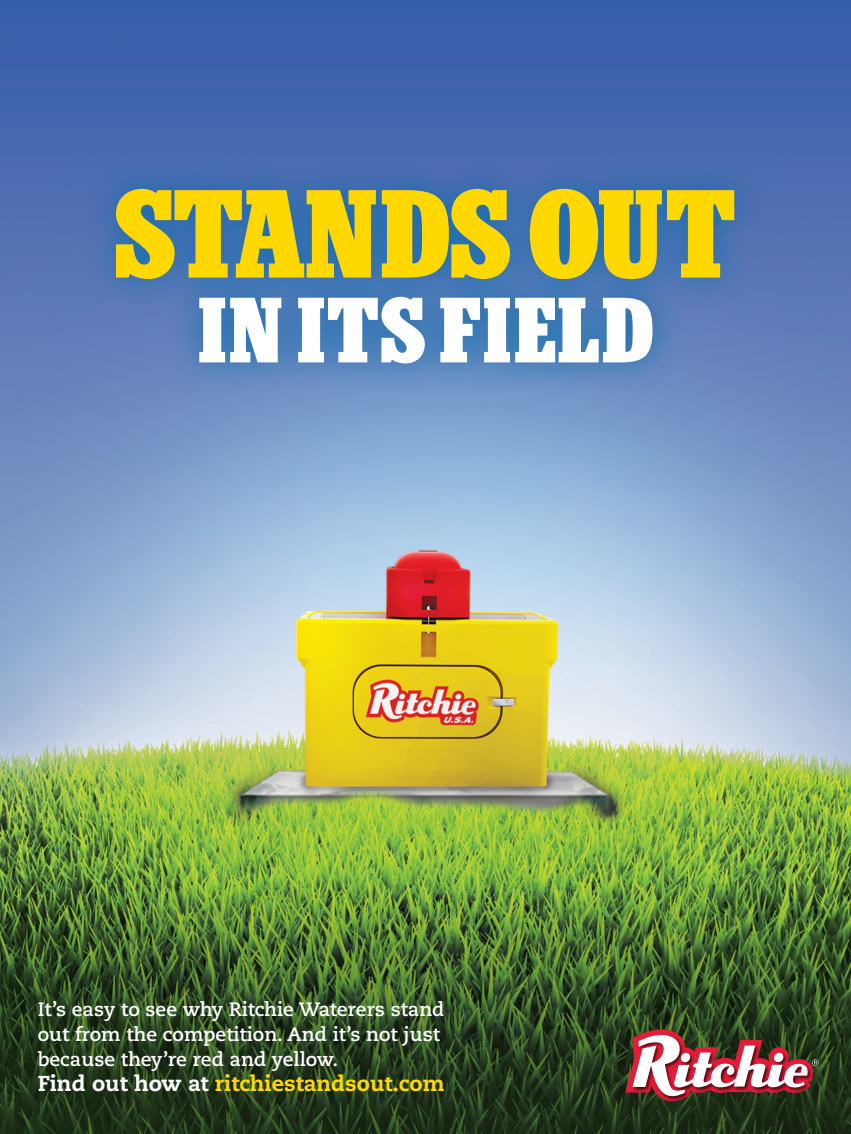
<style>
.page{position:relative;width:851px;height:1134px;background:#fff}
.page>*{position:absolute;margin:0;border:0;box-sizing:border-box;transform-origin:0 0}
.t1{font:130.95px "Galactic";letter-spacing:.005em;color:#ffd801}
.t2{font:96.75px "Galactic";letter-spacing:.025em;color:#fff}
.t3{font:800 21.6px "Caecilia LT Std";color:#ffd801}
.t4{font:700 19.35px/25.3px "Caecilia LT Std";color:#fff}
.s1{color:#fff}
</style>
<div class="page">
<img style="left:0;top:0;width:850px;height:882px">
<div style="left:85px;top:158px;width:680px;height:236px;background:#006caa;opacity:.75"></div>
<svg style="left:0;top:882px;width:850px;height:252px;background:#395826"></svg>
<svg style="left:625px;top:1029px;width:193px;height:72px"></svg>
<p class="t1" style="left:116px;top:167px;width:621px">STANDS OUT</p>
<p class="t2" style="left:198px;top:281px;width:456px">IN ITS FIELD</p>
<p class="t4" style="left:38px;top:996px;width:408px">It’s easy to see why Ritchie Waterers stand out from the competition. And it’s not just because they’re red and yellow.</p>
<p class="t3" style="left:38px;top:1070px;width:408px"><span class="s1">Find out how at</span> ritchiestandsout.com</p>
</div>
